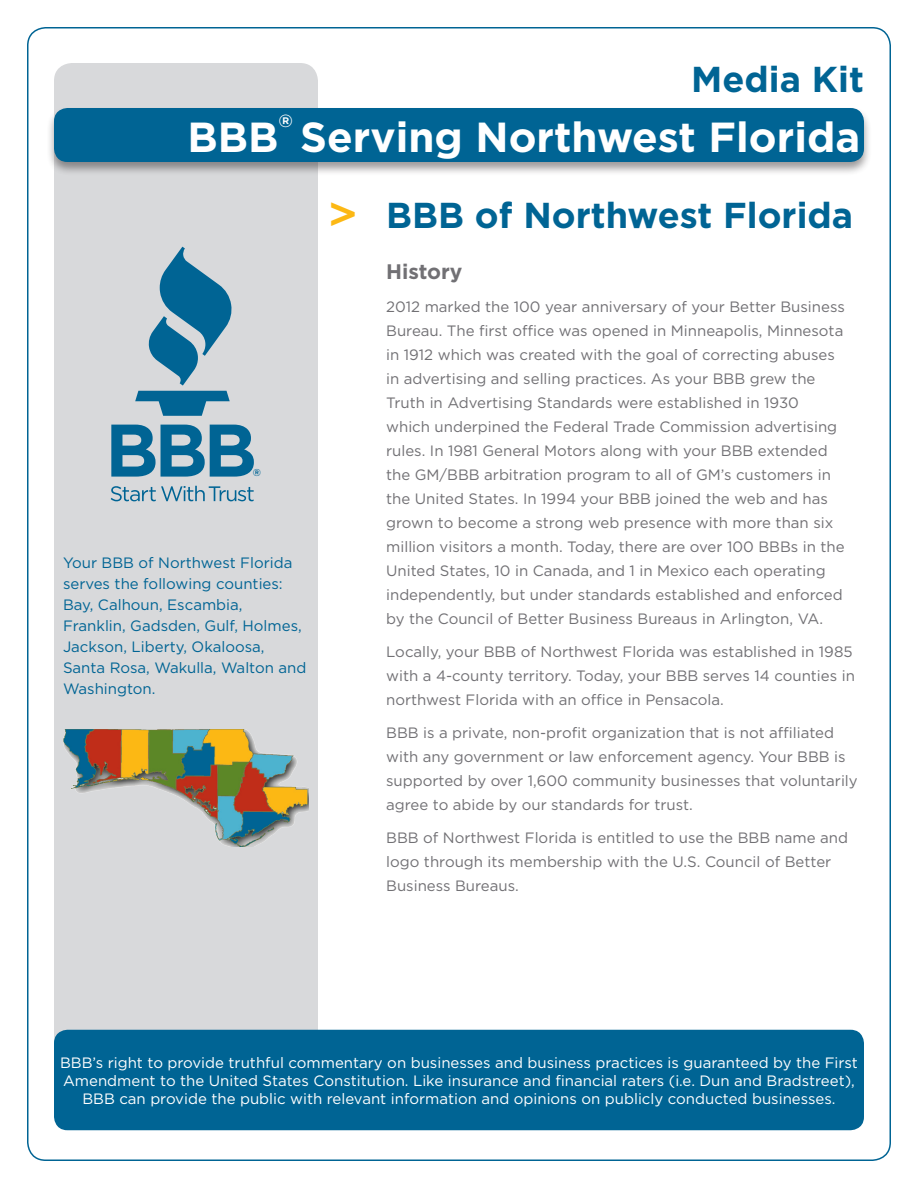
<style>
.page{position:relative;width:918px;height:1188px;background:#fff}
.page>*{position:absolute;margin:0;border:0;box-sizing:border-box;transform-origin:0 0}
.t1{font:700 42px "Gotham";color:#fff}
.Headline{font:700 36px "Gotham";color:#006494}
.t2{font:700 36px "Verdana";color:#fcb814}
.Subhead{font:700 21px "Gotham";color:#717074}
.t3{font:700 17.55px "Gotham";color:#fff}
.Body{font:15px/24px "Gotham";color:#717074}
.t4{font:15px/18px "Gotham";color:#fff;text-align:center}
.t5{font:15px/21px "Gotham";color:#006494}
.t6{font:700 10.05px "Gotham";color:#006494}
</style>
<div class="page">
<div style="left:54px;top:63px;width:264px;height:1017px;background:#d8d9db;border-radius:18px"></div>
<svg style="left:135px;top:247px;width:97px;height:169px"></svg>
<svg style="left:111px;top:425px;width:143px;height:52px"></svg>
<svg style="left:111px;top:486px;width:143px;height:15px"></svg>
<div style="left:46px;top:106px;width:826px;height:71px;background:#231f20;opacity:.45"></div>
<div style="left:54px;top:108px;width:810px;height:54px;background:#006494;border-radius:14px"></div>
<div style="left:54px;top:1030px;width:810px;height:100px;background:#006494;border-radius:14px"></div>
<img style="left:63px;top:729px;width:246px;height:117px">
<p class="t3" style="left:278px;top:111px;width:16px">®</p>
<h1 class="t1" style="left:187px;top:113px;width:92px">BBB</h1>
<h2 class="Headline" style="left:691px;top:58px;width:174px">Media Kit</h2>
<h1 class="t1" style="left:300px;top:113px;width:561px">Serving Northwest Florida</h1>
<p class="t2" style="left:327px;top:187px;width:33px">&gt;</p>
<p class="t6" style="left:253px;top:466px;width:10px">®</p>
<p class="t5" style="left:63px;top:553px;width:245px">Your BBB of Northwest Florida serves the following counties:<br>Bay, Calhoun, Escambia,<br>Franklin, Gadsden, Gulf, Holmes,<br>Jackson, Liberty, Okaloosa,<br>Santa Rosa, Wakulla, Walton and<br>Washington.</p>
<p class="Headline" style="left:386px;top:195px;width:468px">BBB of Northwest Florida</p>
<p class="Subhead" style="left:386px;top:260px;width:78px">History</p>
<p class="Body" style="left:386px;top:295px;width:460px">2012 marked the 100 year anniversary of your Better Business Bureau. The first office was opened in Minneapolis, Minnesota in 1912 which was created with the goal of correcting abuses in advertising and selling practices. As your BBB grew the Truth in Advertising Standards were established in 1930 which underpined the Federal Trade Commission advertising rules. In 1981 General Motors along with your BBB extended the GM/BBB arbitration program to all of GM’s customers in the United States. In 1994 your BBB joined the web and has grown to become a strong web presence with more than six million visitors a month. Today, there are over 100 BBBs in the United States, 10 in Canada, and 1 in Mexico each operating independently, but under standards established and enforced by the Council of Better Business Bureaus in Arlington, VA.</p>
<p class="Body" style="left:386px;top:640px;width:470px">Locally, your BBB of Northwest Florida was established in 1985 with a 4-county territory. Today, your BBB serves 14 counties in northwest Florida with an office in Pensacola.</p>
<p class="Body" style="left:386px;top:721px;width:473px">BBB is a private, non-profit organization that is not affiliated with any government or law enforcement agency. Your BBB is supported by over 1,600 community businesses that voluntarily agree to abide by our standards for trust.</p>
<p class="Body" style="left:386px;top:826px;width:463px">BBB of Northwest Florida is entitled to use the BBB name and logo through its membership with the U.S. Council of Better<br>Business Bureaus.</p>
<p class="t4" style="left:60px;top:1054px;width:799px">BBB’s right to provide truthful commentary on businesses and business practices is guaranteed by the First<br>Amendment to the United States Constitution. Like insurance and financial raters (i.e. Dun and Bradstreet),<br>BBB can provide the public with relevant information and opinions on publicly conducted businesses.</p>
</div>
